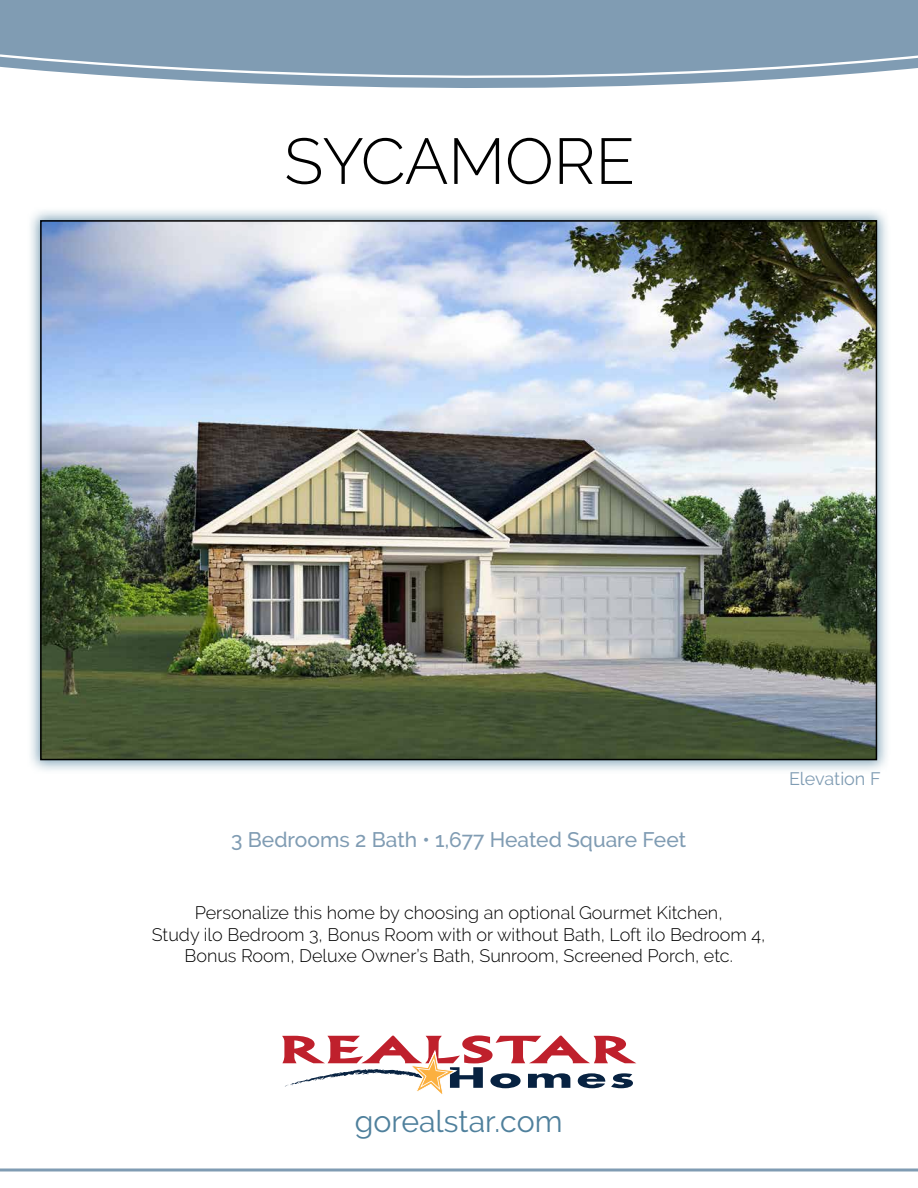
<style>
.page{position:relative;width:918px;height:1188px;background:#fff}
.page>*{position:absolute;margin:0;border:0;box-sizing:border-box;transform-origin:0 0}
.t1{font:300 64.5px "Raleway";color:#000}
.t2{font:30.3px "Raleway";color:#4f809c}
.t3{font:500 21px "Raleway";color:#809cb3}
.t4{font:300 18px/21.6px "Raleway";color:#000;text-align:center}
.t5{font:18px "Raleway";color:#809cb3}
</style>
<div class="page">
<svg style="left:0;top:1168px;width:918px;height:4px;background:#9fb4c5"></svg>
<div style="left:0;top:0;width:918px;height:53px;background:#809cb3"></div>
<svg style="left:2px;top:53px;width:916px;height:35px"></svg>
<svg style="left:0;top:53px;width:2px;height:14px"></svg>
<div style="left:27px;top:207px;width:864px;height:567px;background:#4f809c;opacity:.75"></div>
<img style="left:43px;top:223px;width:831px;height:534px">
<svg style="left:282px;top:1035px;width:354px;height:59px"></svg>
<h1 class="t1" style="left:284px;top:124px;width:352px">SYCAMORE</h1>
<p class="t3" style="left:231px;top:828px;width:456px">3 Bedrooms 2 Bath • 1,677 Heated Square Feet</p>
<p class="t4" style="left:152px;top:902px;width:615px">Personalize this home by choosing an optional Gourmet Kitchen,<br>Study ilo Bedroom 3, Bonus Room with or without Bath, Loft ilo Bedroom 4,<br>Bonus Room, Deluxe Owner’s Bath, Sunroom, Screened Porch, etc.</p>
<p class="t5" style="left:789px;top:769px;width:93px">Elevation F</p>
<h2 class="t2" style="left:355px;top:1104px;width:209px">gorealstar.com</h2>
</div>
